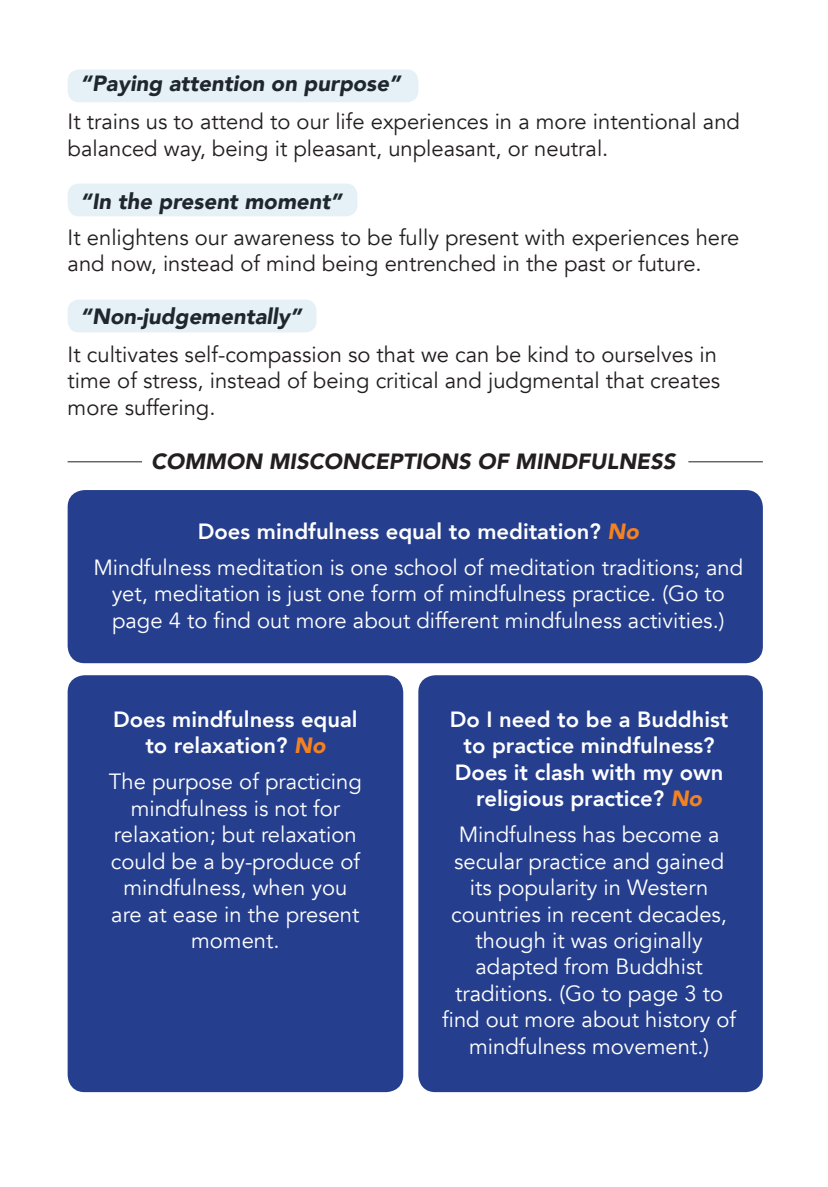
<style>
.page{position:relative;width:828px;height:1187px;background:#fff}
.page>*{position:absolute;margin:0;border:0;box-sizing:border-box;transform-origin:0 0}
.t1{font:22px/26.4px "Avenir";color:#fff;text-align:center}
.t2{font:22px/26.4px "Avenir";color:#231f20}
.t3{font:800 22px/26.4px "Avenir";color:#fff;text-align:center}
.t4{font:italic 900 22px "Avenir";color:#231f20}
.s1{font-weight:900;font-style:italic;color:#f58220}
</style>
<div class="page">
<div style="left:68px;top:675px;width:335px;height:417px;background:#253f8e;border-radius:17px"></div>
<div style="left:418px;top:675px;width:345px;height:417px;background:#253f8e;border-radius:17px"></div>
<div style="left:68px;top:490px;width:695px;height:173px;background:#253f8e;border-radius:17px"></div>
<div style="left:68px;top:69px;width:350px;height:33px;background:#e6f0f7;border-radius:11px"></div>
<div style="left:68px;top:183px;width:289px;height:33px;background:#e6f0f7;border-radius:11px"></div>
<div style="left:68px;top:299px;width:248px;height:33px;background:#e6f0f7;border-radius:11px"></div>
<hr style="left:68px;top:461px;width:74px;height:1px;background:#231f20">
<hr style="left:688px;top:461px;width:75px;height:1px;background:#231f20">
<p class="t4" style="left:81px;top:66px;width:321px">“Paying attention on purpose”</p>
<p class="t2" style="left:68px;top:109px;width:674px">It trains us to attend to our life experiences in a more intentional and balanced way, being it pleasant, unpleasant, or neutral.</p>
<p class="t4" style="left:81px;top:183px;width:263px">“In the present moment”</p>
<p class="t2" style="left:68px;top:224px;width:673px">It enlightens our awareness to be fully present with experiences here and now, instead of mind being entrenched in the past or future.</p>
<p class="t4" style="left:81px;top:298px;width:222px">“Non-judgementally”</p>
<p class="t2" style="left:68px;top:341px;width:654px">It cultivates self-compassion so that we can be kind to ourselves in time of stress, instead of being critical and judgmental that creates more suffering.</p>
<p class="t4" style="left:151px;top:443px;width:526px">COMMON MISCONCEPTIONS OF MINDFULNESS</p>
<p class="t3" style="left:198px;top:518px;width:442px">Does mindfulness equal to meditation? <span class="s1">No</span></p>
<p class="t1" style="left:93px;top:554px;width:651px">Mindfulness meditation is one school of meditation traditions; and yet, meditation is just one form of mindfulness practice. (Go to page 4 to find out more about different mindfulness activities.)</p>
<p class="t3" style="left:113px;top:706px;width:246px">Does mindfulness equal to relaxation? <span class="s1">No</span></p>
<p class="t1" style="left:109px;top:769px;width:254px">The purpose of practicing mindfulness is not for relaxation; but relaxation could be a by-produce of mindfulness, when you are at ease in the present moment.</p>
<p class="t3" style="left:450px;top:706px;width:280px">Do I need to be a Buddhist to practice mindfulness?<br>Does it clash with my own religious practice? <span class="s1">No</span></p>
<p class="t1" style="left:442px;top:821px;width:295px">Mindfulness has become a secular practice and gained its popularity in Western countries in recent decades, though it was originally adapted from Buddhist traditions. (Go to page 3 to find out more about history of mindfulness movement.)</p>
</div>
